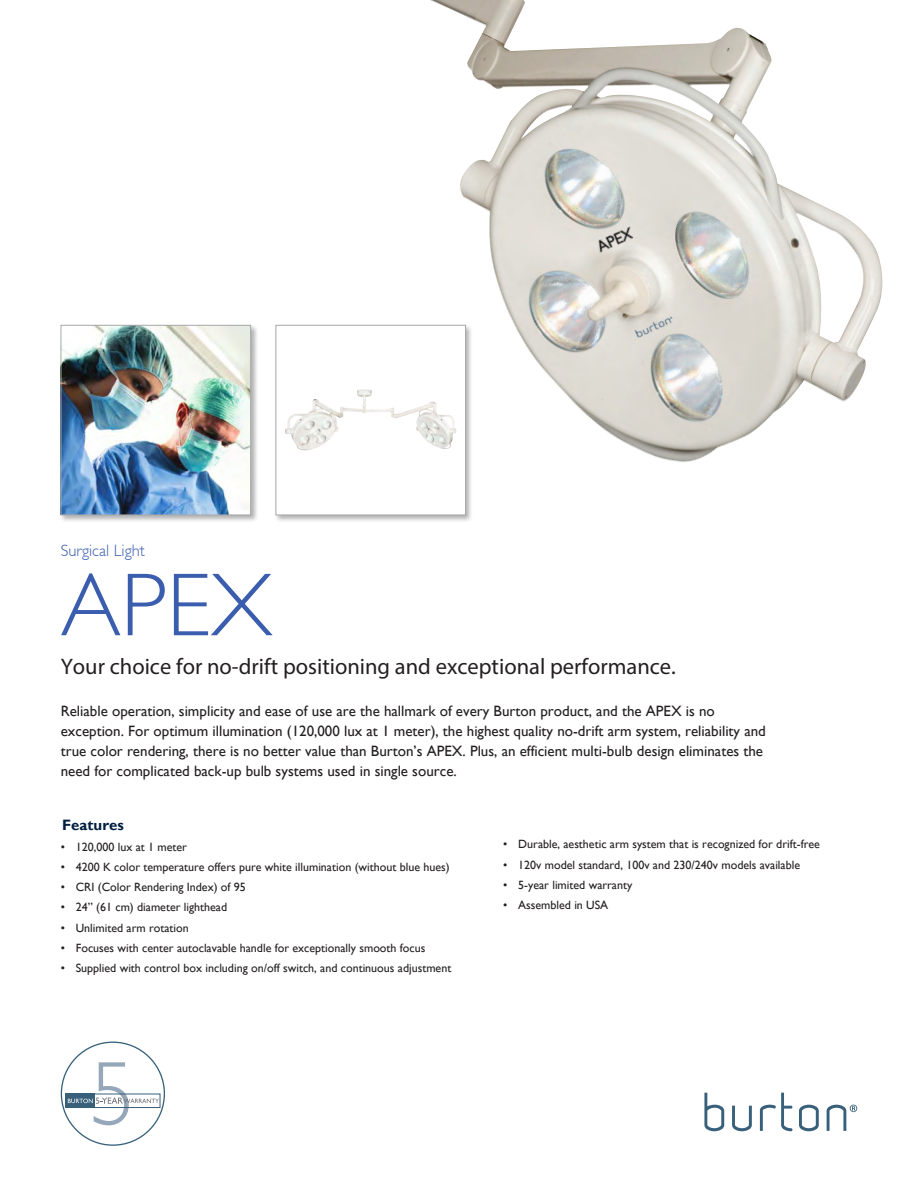
<style>
.page{position:relative;width:918px;height:1188px;background:#fff}
.page>*{position:absolute;margin:0;border:0;box-sizing:border-box;transform-origin:0 0}
.philips_heading_-_me{font:300 90px "Gill Sans";color:#3a5dae}
.philips_-_body_subhe{font:22.5px "Myriad Pro";color:#231f20}
.philips_-_pull_quote{font:300 16.5px "Gill Sans";color:#3a5dae}
.philips_-_body_subhe-2{font:15px/20.2px "Gill Sans";color:#231f20}
.philips_-_body_subhe-3{font:700 15px "Gill Sans";color:#001e41}
.philips_-_body_subhe-4{font:12px "Gill Sans";color:#231f20}
</style>
<div class="page">
<div style="left:274px;top:324px;width:199px;height:199px;background:#231f20;opacity:.35"></div>
<div style="left:276px;top:325px;width:190px;height:190px;background:#fff"></div>
<img style="left:285px;top:390px;width:144px;height:60px">
<div style="left:276px;top:325px;width:190px;height:190px;border:1px solid #a8a9ad"></div>
<div style="left:65px;top:1094px;width:95px;height:14px;border:1px solid #38607a"></div>
<svg style="left:68px;top:1062px;width:91px;height:63px"></svg>
<svg style="left:704px;top:1093px;width:20px;height:38px"></svg>
<svg style="left:732px;top:1106px;width:20px;height:25px"></svg>
<svg style="left:799px;top:1105px;width:20px;height:26px"></svg>
<svg style="left:760px;top:1093px;width:32px;height:38px"></svg>
<svg style="left:827px;top:1105px;width:30px;height:26px"></svg>
<img style="left:429px;top:0;width:454px;height:465px">
<div style="left:60px;top:324px;width:198px;height:199px;background:#231f20;opacity:.35"></div>
<img style="left:63px;top:327px;width:186px;height:186px">
<div style="left:61px;top:325px;width:190px;height:190px;border:1px solid #a8a9ad"></div>
<p class="philips_-_pull_quote" style="left:61px;top:541px;width:86px">Surgical Light</p>
<p class="philips_heading_-_me" style="left:61px;top:555px;width:213px">APEX</p>
<p class="philips_-_body_subhe" style="left:61px;top:653px;width:617px">Your choice for no-drift positioning and exceptional performance.</p>
<p class="philips_-_body_subhe-2" style="left:61px;top:701px;width:707px">Reliable operation, simplicity and ease of use are the hallmark of every Burton product, and the APEX is no exception. For optimum illumination (120,000 lux at 1 meter), the highest quality no-drift arm system, reliability and true color rendering, there is no better value than Burton’s APEX. Plus, an efficient multi-bulb design eliminates the need for complicated back-up bulb systems used in single source.</p>
<p class="philips_-_body_subhe-3" style="left:62px;top:816px;width:63px">Features</p>
<p class="philips_-_body_subhe-4" style="left:61px;top:839px;width:128px">• 120,000 lux at 1 meter</p>
<p class="philips_-_body_subhe-4" style="left:61px;top:860px;width:390px">• 4200 K color temperature offers pure white illumination (without blue hues)</p>
<p class="philips_-_body_subhe-4" style="left:61px;top:880px;width:187px">• CRI (Color Rendering Index) of 95</p>
<p class="philips_-_body_subhe-4" style="left:61px;top:900px;width:168px">• 24” (61 cm) diameter lighthead</p>
<p class="philips_-_body_subhe-4" style="left:61px;top:920px;width:130px">• Unlimited arm rotation</p>
<p class="philips_-_body_subhe-4" style="left:61px;top:941px;width:366px">• Focuses with center autoclavable handle for exceptionally smooth focus</p>
<p class="philips_-_body_subhe-4" style="left:61px;top:961px;width:392px">• Supplied with control box including on/off switch, and continuous adjustment</p>
<p class="philips_-_body_subhe-4" style="left:503px;top:837px;width:318px">• Durable, aesthetic arm system that is recognized for drift-free</p>
<p class="philips_-_body_subhe-4" style="left:503px;top:858px;width:298px">• 120v model standard, 100v and 230/240v models available</p>
<p class="philips_-_body_subhe-4" style="left:503px;top:878px;width:131px">• 5-year limited warranty</p>
<p class="philips_-_body_subhe-4" style="left:503px;top:898px;width:107px">• Assembled in USA</p>
</div>
